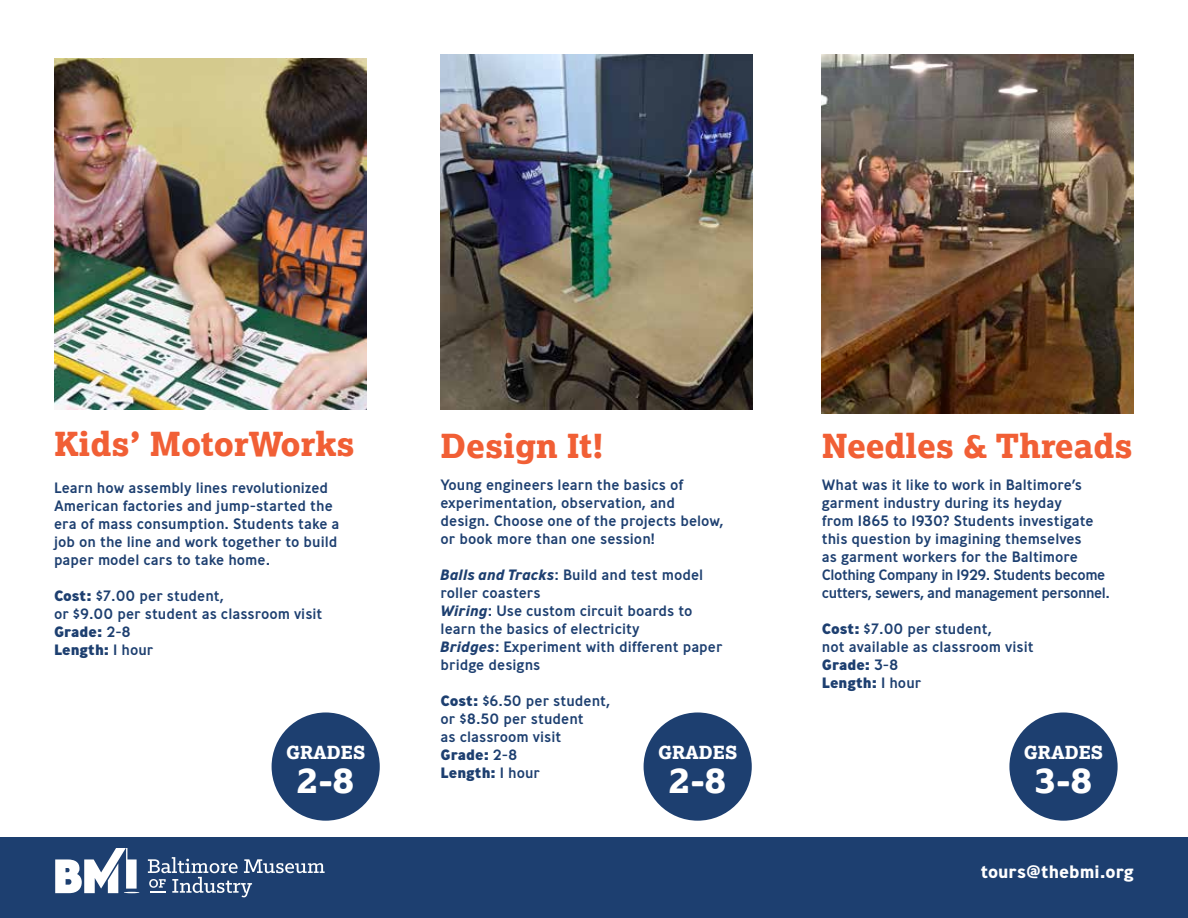
<style>
.page{position:relative;width:1188px;height:918px;background:#fff}
.page>*{position:absolute;margin:0;border:0;box-sizing:border-box;transform-origin:0 0}
.t1{font:800 36px "Lexia";color:#fff}
.t2{font:800 33px "Lexia";color:#f15f35}
.t3{font:800 18px "Lexia";color:#fff}
.t4{font:700 18px "Ministry";color:#fff}
.t5{font:500 15px/18px "Ministry";color:#1d3f70}
.s1{font-weight:800}
.s2{font-weight:700;font-style:italic}
</style>
<div class="page">
<img style="left:441px;top:54px;width:312px;height:355px">
<img style="left:54px;top:58px;width:312px;height:351px">
<div style="left:644px;top:712px;width:108px;height:109px;background:#1d3f70;border-radius:50%"></div>
<div style="left:272px;top:712px;width:108px;height:109px;background:#1d3f70;border-radius:50%"></div>
<div style="left:1009px;top:712px;width:109px;height:109px;background:#1d3f70;border-radius:50%"></div>
<img style="left:822px;top:54px;width:312px;height:360px">
<div style="left:0;top:837px;width:1188px;height:81px;background:#1d3f70"></div>
<svg style="left:55px;top:848px;width:84px;height:45px"></svg>
<svg style="left:148px;top:857px;width:177px;height:40px"></svg>
<h2 class="t2" style="left:54px;top:423px;width:302px">Kids’ MotorWorks</h2>
<h2 class="t2" style="left:441px;top:425px;width:165px">Design It!</h2>
<p class="t5" style="left:54px;top:478px;width:287px">Learn how assembly lines revolutionized American factories and jump-started the era of mass consumption. Students take a job on the line and work together to build paper model cars to take home.</p>
<p class="t5" style="left:54px;top:586px;width:270px"><span class="s1">Cost:</span> $7.00 per student,<br>or $9.00 per student as classroom visit<br><span class="s1">Grade:</span> 2-8<br><span class="s1">Length:</span> 1 hour</p>
<p class="t3" style="left:286px;top:741px;width:81px">GRADES</p>
<h1 class="t1" style="left:297px;top:757px;width:58px">2-8</h1>
<p class="t5" style="left:441px;top:475px;width:284px">Young engineers learn the basics of experimentation, observation, and design. Choose one of the projects below, or book more than one session!</p>
<p class="t5" style="left:441px;top:565px;width:284px"><span class="s2">Balls and Tracks</span>: Build and test model roller coasters<br><span class="s2">Wiring</span>: Use custom circuit boards to learn the basics of electricity<br><span class="s2">Bridges</span>: Experiment with different paper bridge designs</p>
<p class="t5" style="left:441px;top:691px;width:171px"><span class="s1">Cost:</span> $6.50 per student, or $8.50 per student<br>as classroom visit<br><span class="s1">Grade:</span> 2-8<br><span class="s1">Length:</span> 1 hour</p>
<p class="t3" style="left:658px;top:741px;width:81px">GRADES</p>
<h1 class="t1" style="left:669px;top:757px;width:58px">2-8</h1>
<h2 class="t2" style="left:822px;top:425px;width:312px">Needles &amp; Threads</h2>
<p class="t5" style="left:822px;top:475px;width:290px">What was it like to work in Baltimore’s garment industry during its heyday<br>from 1865 to 1930? Students investigate this question by imagining themselves<br>as garment workers for the Baltimore Clothing Company in 1929. Students become cutters, sewers, and management personnel.</p>
<p class="t5" style="left:822px;top:619px;width:213px"><span class="s1">Cost:</span> $7.00 per student,<br>not available as classroom visit<br><span class="s1">Grade:</span> 3-8<br><span class="s1">Length:</span> 1 hour</p>
<p class="t3" style="left:1024px;top:741px;width:81px">GRADES</p>
<h1 class="t1" style="left:1035px;top:757px;width:58px">3-8</h1>
<p class="t4" style="left:981px;top:860px;width:155px">tours@thebmi.org</p>
</div>
